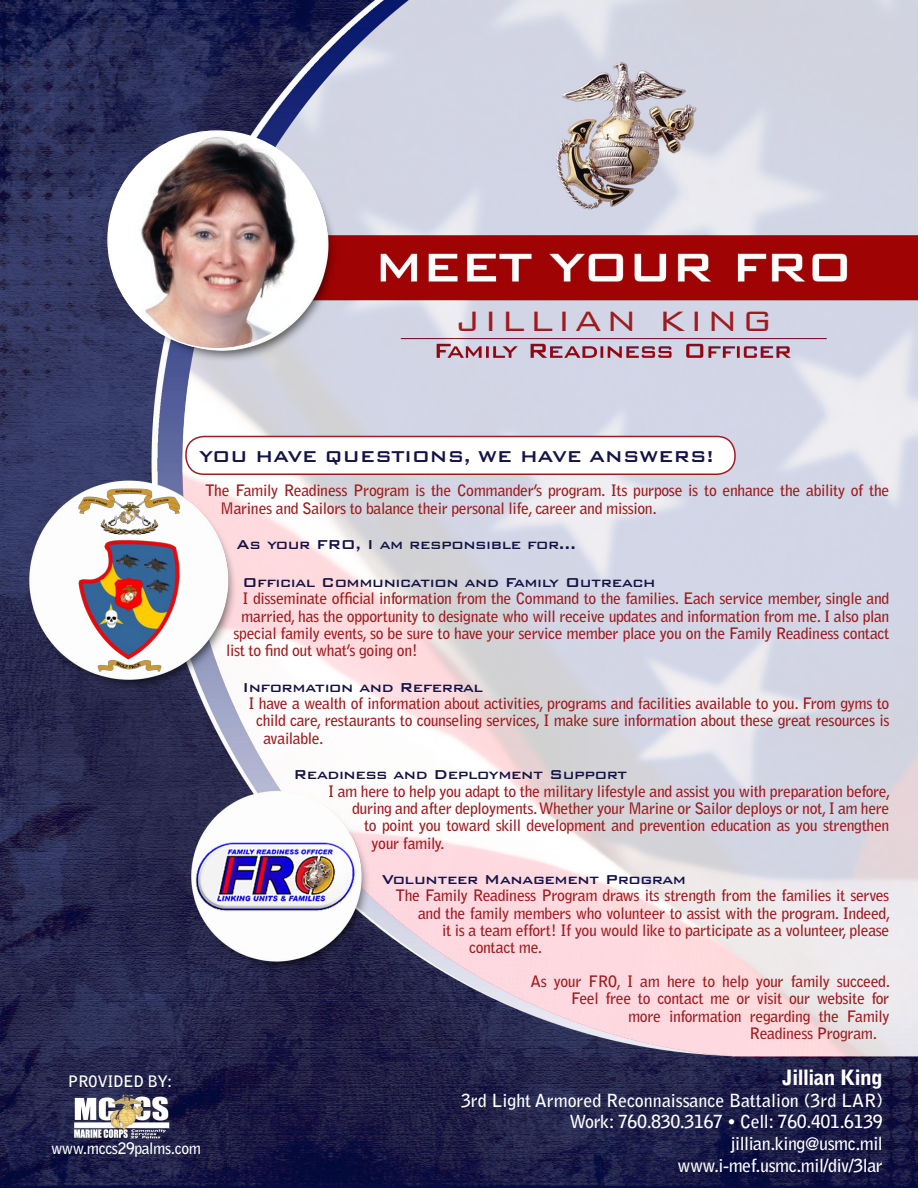
<style>
.page{position:relative;width:918px;height:1188px;background:#fff}
.page>*{position:absolute;margin:0;border:0;box-sizing:border-box;transform-origin:0 0}
.t1{font:300 37.5px "Bank Gothic BT";letter-spacing:.1em;color:#9e1c1f}
.t2{font:500 21px "Bank Gothic BT";letter-spacing:-.025em;color:#151347}
.t3{font:900 21px "Bell Gothic Std";letter-spacing:-.025em;color:#fff}
.t4{font:700 18px "Bell Gothic Std";letter-spacing:-.025em;color:#fff}
.t5{font:700 18px "Bell Gothic Std";letter-spacing:-.005em;color:#fff}
.t6{font:500 17.25px "Bank Gothic BT";letter-spacing:-.025em;color:#151347}
.t7{font:700 15.75px/17.4px "Bell Gothic Std";letter-spacing:-.025em;color:#9e1c1f}
.t8{font:700 15.75px "Bell Gothic Std";letter-spacing:-.025em;color:#fff}
</style>
<div class="page">
<img style="left:0;top:0;width:918px;height:1188px">
<img style="left:78px;top:488px;width:102px;height:184px">
<div style="left:186px;top:436px;width:549px;height:38px;background:#fff;border-radius:18px"></div>
<div style="left:185px;top:436px;width:551px;height:39px;border:2px solid #9e1c1f;border-radius:18px"></div>
<img style="left:108px;top:131px;width:218px;height:218px;border-radius:109px">
<p class="t1" style="left:455px;top:301px;width:319px">Jillian king</p>
<p class="t2" style="left:199px;top:445px;width:517px">YOU HAVE QUESTIONS, WE HAVE ANSWERS!</p>
<p class="t7" style="left:220px;top:482px;width:671px;text-indent:-15px">The Family Readiness Program is the Commander’s program. Its purpose is to enhance the ability of the<br>Marines and Sailors to balance their personal life, career and mission.</p>
<p class="t6" style="left:237px;top:535px;width:341px">As your FRO, I am responsible for…</p>
<p class="t6" style="left:243px;top:573px;width:414px">Official Communication and Family Outreach</p>
<p class="t7" style="left:243px;top:590px;width:648px">I disseminate official information from the Command to the families. Each service member, single and</p>
<p class="t7" style="left:241px;top:607px;width:650px">married, has the opportunity to designate who will receive updates and information from me. I also plan</p>
<p class="t7" style="left:234px;top:625px;width:657px">special family events, so be sure to have your service member place you on the Family Readiness contact</p>
<p class="t7" style="left:226px;top:642px;width:193px">list to find out what’s going on!</p>
<p class="t6" style="left:243px;top:678px;width:242px">Information and Referral</p>
<p class="t7" style="left:249px;top:695px;width:642px">I have a wealth of information about activities, programs and facilities available to you. From gyms to</p>
<p class="t7" style="left:256px;top:712px;width:635px">child care, restaurants to counseling services, I make sure information about these great resources is</p>
<p class="t7" style="left:264px;top:729px;width:61px">available.</p>
<p class="t6" style="left:294px;top:765px;width:335px">Readiness and Deployment Support</p>
<p class="t7" style="left:328px;top:782px;width:564px">I am here to help you adapt to the military lifestyle and assist you with preparation before,</p>
<p class="t7" style="left:352px;top:800px;width:539px">during and after deployments. Whether your Marine or Sailor deploys or not, I am here</p>
<p class="t7" style="left:364px;top:817px;width:527px">to point you toward skill development and prevention education as you strengthen</p>
<p class="t7" style="left:372px;top:834px;width:75px">your family.</p>
<p class="t6" style="left:382px;top:870px;width:305px">Volunteer Management Program</p>
<p class="t7" style="left:396px;top:887px;width:495px">The Family Readiness Program draws its strength from the families it serves</p>
<p class="t7" style="left:418px;top:904px;width:474px">and the family members who volunteer to assist with the program. I ndeed,</p>
<p class="t7" style="left:442px;top:922px;width:449px">it is a team effort! If you would like to participate as a volunteer, please</p>
<p class="t7" style="left:469px;top:939px;width:75px">contact me.</p>
<p class="t7" style="left:531px;top:973px;width:361px">As your FRO, I am here to help your family succeed.</p>
<p class="t7" style="left:571px;top:990px;width:320px">Feel free to contact me or visit our website for</p>
<p class="t7" style="left:628px;top:1007px;width:263px">more information regarding the Family</p>
<p class="t7" style="left:750px;top:1025px;width:129px">Readiness Program.</p>
<p class="t3" style="left:783px;top:1065px;width:102px">Jillian King</p>
<p class="t5" style="left:461px;top:1089px;width:423px">3rd Light Armored Reconnaissance Battalion (3rd LAR)</p>
<p class="t4" style="left:570px;top:1111px;width:315px">Work: 760.830.3167 • Cell: 760.401.6139</p>
<p class="t4" style="left:731px;top:1133px;width:154px">jillian.king@usmc.mil</p>
<p class="t4" style="left:677px;top:1154px;width:207px">www.i-mef.usmc.mil/div/3lar</p>
<p class="t8" style="left:68px;top:1072px;width:106px">Provided by:</p>
<p class="t8" style="left:51px;top:1139px;width:152px">www.mccs29palms.com</p>
</div>
